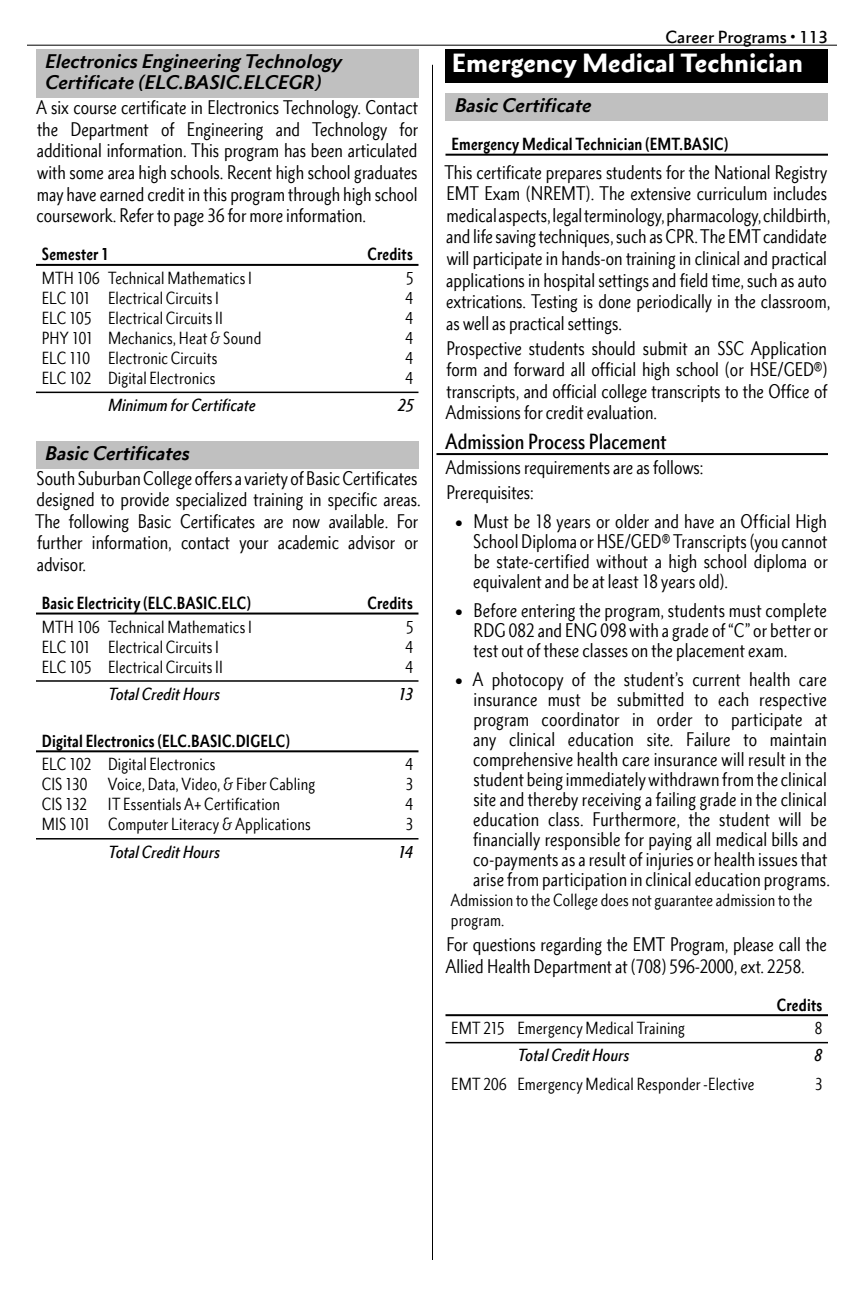
<style>
.page{position:relative;width:864px;height:1296px;background:#fff}
.page>*{position:absolute;margin:0;border:0;box-sizing:border-box;transform-origin:0 0}
.Department_Heads{font:900 24px "Metro Nova Pro";letter-spacing:-.005em;color:#fff}
.Subhead_LVL_4{font:500 condensed 20px "Metro Nova Pro";letter-spacing:.005em;color:#000}
.t1{font:condensed 18px/21.6px "Metro Nova Pro";color:#000;text-align:justify}
.Degree_Cert_Heads{font:italic 700 18px/21.6px "Metro Nova Pro";color:#000}
.Curriculum_Body{font:condensed 16px/20px "Metro Nova Pro";letter-spacing:.01em;color:#000}
.Curriculum_Heads{font:700 condensed 16px "Metro Nova Pro";letter-spacing:.01em;color:#000}
.Curriculum_Total{font:italic 500 condensed 16px "Metro Nova Pro";letter-spacing:.01em;color:#000}
.t2{font:500 16px "Metro Nova Pro";color:#000}
</style>
<div class="page">
<hr style="left:27px;top:45px;width:810px;height:1px;background:#000">
<hr style="left:432px;top:65px;width:1px;height:1195px;background:#000">
<div style="left:36px;top:49px;width:382px;height:49px;background:#c0c0c0"></div>
<hr style="left:36px;top:264px;width:382px;height:2px;background:#000">
<hr style="left:36px;top:392px;width:382px;height:1px;background:#000">
<div style="left:36px;top:441px;width:382px;height:28px;background:#c0c0c0"></div>
<hr style="left:36px;top:613px;width:382px;height:2px;background:#000">
<hr style="left:36px;top:680px;width:382px;height:2px;background:#000">
<hr style="left:36px;top:750px;width:382px;height:2px;background:#000">
<hr style="left:36px;top:838px;width:382px;height:2px;background:#000">
<div style="left:446px;top:49px;width:382px;height:34px;background:#000"></div>
<div style="left:446px;top:94px;width:382px;height:27px;background:#c0c0c0"></div>
<hr style="left:446px;top:154px;width:382px;height:2px;background:#000">
<hr style="left:436px;top:453px;width:392px;height:2px;background:#000">
<hr style="left:446px;top:1014px;width:382px;height:2px;background:#000">
<hr style="left:446px;top:1042px;width:382px;height:1px;background:#000">
<p class="Degree_Cert_Heads" style="left:45px;top:50px;width:299px">Electronics Engineering Technology<br>Certificate (ELC.BASIC.ELCEGR)</p>
<p class="t1" style="left:36px;top:97px;width:384px">A six course certificate in Electronics Technology. Contact the Department of Engineering and Technology for additional information. This program has been articulated with some area high schools. Recent high school graduates may have earned credit in this program through high school coursework. Refer to page 36 for more information.</p>
<p class="Curriculum_Heads" style="left:42px;top:244px;width:69px">Semester 1</p>
<p class="Curriculum_Heads" style="left:367px;top:244px;width:47px">Credits</p>
<p class="Curriculum_Body" style="left:42px;top:268px;width:212px">MTH 106 Technical Mathematics I</p>
<p class="Curriculum_Body" style="left:406px;top:268px;width:9px">5</p>
<p class="Curriculum_Body" style="left:42px;top:288px;width:179px">ELC 101 Electrical Circuits I</p>
<p class="Curriculum_Body" style="left:406px;top:288px;width:9px">4</p>
<p class="Curriculum_Body" style="left:42px;top:308px;width:183px">ELC 105 Electrical Circuits II</p>
<p class="Curriculum_Body" style="left:406px;top:308px;width:9px">4</p>
<p class="Curriculum_Body" style="left:42px;top:328px;width:221px">PHY 101 Mechanics, Heat &amp; Sound</p>
<p class="Curriculum_Body" style="left:406px;top:328px;width:9px">4</p>
<p class="Curriculum_Body" style="left:42px;top:348px;width:177px">ELC 110 Electronic Circuits</p>
<p class="Curriculum_Body" style="left:406px;top:348px;width:9px">4</p>
<p class="Curriculum_Body" style="left:42px;top:368px;width:175px">ELC 102 Digital Electronics</p>
<p class="Curriculum_Body" style="left:406px;top:368px;width:9px">4</p>
<p class="Curriculum_Total" style="left:108px;top:395px;width:149px">Minimum for Certificate</p>
<p class="Curriculum_Total" style="left:398px;top:395px;width:17px">25</p>
<p class="Degree_Cert_Heads" style="left:45px;top:442px;width:146px">Basic Certificates</p>
<p class="t1" style="left:35px;top:467px;width:387px;text-align:left">South Suburban College offers a variety of Basic Certificates designed to provide specialized training in specific areas.<br>The following Basic Certificates are now available. For further information, contact your academic advisor or advisor.</p>
<p class="Curriculum_Heads" style="left:42px;top:593px;width:211px">Basic Electricity (ELC.BASIC.ELC)</p>
<p class="Curriculum_Heads" style="left:367px;top:593px;width:47px">Credits</p>
<p class="Curriculum_Body" style="left:42px;top:616px;width:212px">MTH 106 Technical Mathematics I</p>
<p class="Curriculum_Body" style="left:406px;top:616px;width:9px">5</p>
<p class="Curriculum_Body" style="left:42px;top:636px;width:179px">ELC 101 Electrical Circuits I</p>
<p class="Curriculum_Body" style="left:406px;top:636px;width:9px">4</p>
<p class="Curriculum_Body" style="left:42px;top:656px;width:183px">ELC 105 Electrical Circuits II</p>
<p class="Curriculum_Body" style="left:406px;top:656px;width:9px">4</p>
<p class="Curriculum_Total" style="left:108px;top:684px;width:113px">Total Credit Hours</p>
<p class="Curriculum_Total" style="left:398px;top:684px;width:16px">13</p>
<p class="Curriculum_Heads" style="left:42px;top:731px;width:250px">Digital Electronics (ELC.BASIC.DIGELC)</p>
<p class="Curriculum_Body" style="left:42px;top:754px;width:175px">ELC 102 Digital Electronics</p>
<p class="Curriculum_Body" style="left:406px;top:754px;width:9px">4</p>
<p class="Curriculum_Body" style="left:42px;top:774px;width:47px">CIS 130</p>
<p class="Curriculum_Body" style="left:108px;top:774px;width:209px">Voice, Data, Video, &amp; Fiber Cabling</p>
<p class="Curriculum_Body" style="left:406px;top:774px;width:9px">3</p>
<p class="Curriculum_Body" style="left:42px;top:794px;width:47px">CIS 132</p>
<p class="Curriculum_Body" style="left:108px;top:794px;width:174px">IT Essentials A+ Certification</p>
<p class="Curriculum_Body" style="left:406px;top:794px;width:9px">4</p>
<p class="Curriculum_Body" style="left:42px;top:814px;width:271px">MIS 101 Computer Literacy &amp; Applications</p>
<p class="Curriculum_Body" style="left:406px;top:814px;width:9px">3</p>
<p class="Curriculum_Total" style="left:108px;top:841px;width:113px">Total Credit Hours</p>
<p class="Curriculum_Total" style="left:398px;top:841px;width:16px">14</p>
<p class="t2" style="left:665px;top:27px;width:164px">Career Programs • 113</p>
<p class="Department_Heads" style="left:452px;top:48px;width:352px">Emergency Medical Technician</p>
<p class="Degree_Cert_Heads" style="left:455px;top:94px;width:138px">Basic Certificate</p>
<p class="Curriculum_Heads" style="left:451px;top:134px;width:278px">Emergency Medical Technician (EMT.BASIC)</p>
<p class="t1" style="left:445px;top:161px;width:387px;text-align:left">This certificate prepares students for the National Registry EMT Exam (NREMT). The extensive curriculum includes medical aspects, legal terminology, pharmacology, childbirth, and life saving techniques, such as CPR. The EMT candidate will participate in hands-on training in clinical and practical applications in hospital settings and field time, such as auto extrications. Testing is done periodically in the classroom, as well as practical settings.</p>
<p class="t1" style="left:446px;top:337px;width:384px">Prospective students should submit an SSC Application form and forward all official high school (or HSE/GED®) transcripts, and official college transcripts to the Office of Admissions for credit evaluation.</p>
<p class="Subhead_LVL_4" style="left:445px;top:429px;width:223px">Admission Process Placement</p>
<p class="t1" style="left:446px;top:457px;width:259px">Admissions requirements are as follows:</p>
<p class="t1" style="left:446px;top:481px;width:89px">Prerequisites:</p>
<p class="t1" style="left:473px;top:511px;width:356px;line-height:20px;text-indent:-17px">● Must be 18 years or older and have an Official High School Diploma or HSE/GED® Transcripts (you cannot be state-certified without a high school diploma or equivalent and be at least 18 years old).</p>
<p class="t1" style="left:473px;top:600px;width:356px;line-height:20px;text-indent:-18px">● Before entering the program, students must complete RDG 082 and ENG 098 with a grade of “C” or better or test out of these classes on the placement exam.</p>
<p class="t1" style="left:473px;top:669px;width:359px;line-height:20px;text-align:left;text-indent:-17px">● A photocopy of the student’s current health care insurance must be submitted to each respective program coordinator in order to participate at any clinical education site. Failure to maintain comprehensive health care insurance will result in the student being immediately withdrawn from the clinical site and thereby receiving a failing grade in the clinical education class. Furthermore, the student will be financially responsible for paying all medical bills and co-payments as a result of injuries or health issues that arise from participation in clinical education programs.</p>
<p class="Curriculum_Body" style="left:451px;top:890px;width:363px">Admission to the College does not guarantee admission to the program.</p>
<p class="t1" style="left:446px;top:933px;width:383px">For questions regarding the EMT Program, please call the<br>Allied Health Department at (708) 596-2000, ext. 2258.</p>
<p class="Curriculum_Heads" style="left:777px;top:994px;width:47px">Credits</p>
<p class="Curriculum_Body" style="left:451px;top:1018px;width:235px">EMT 215 Emergency Medical Training</p>
<p class="Curriculum_Body" style="left:815px;top:1018px;width:9px">8</p>
<p class="Curriculum_Total" style="left:518px;top:1045px;width:113px">Total Credit Hours</p>
<p class="Curriculum_Total" style="left:814px;top:1045px;width:9px">8</p>
<p class="Curriculum_Body" style="left:451px;top:1074px;width:305px">EMT 206 Emergency Medical Responder -Elective</p>
<p class="Curriculum_Body" style="left:815px;top:1074px;width:9px">3</p>
</div>
